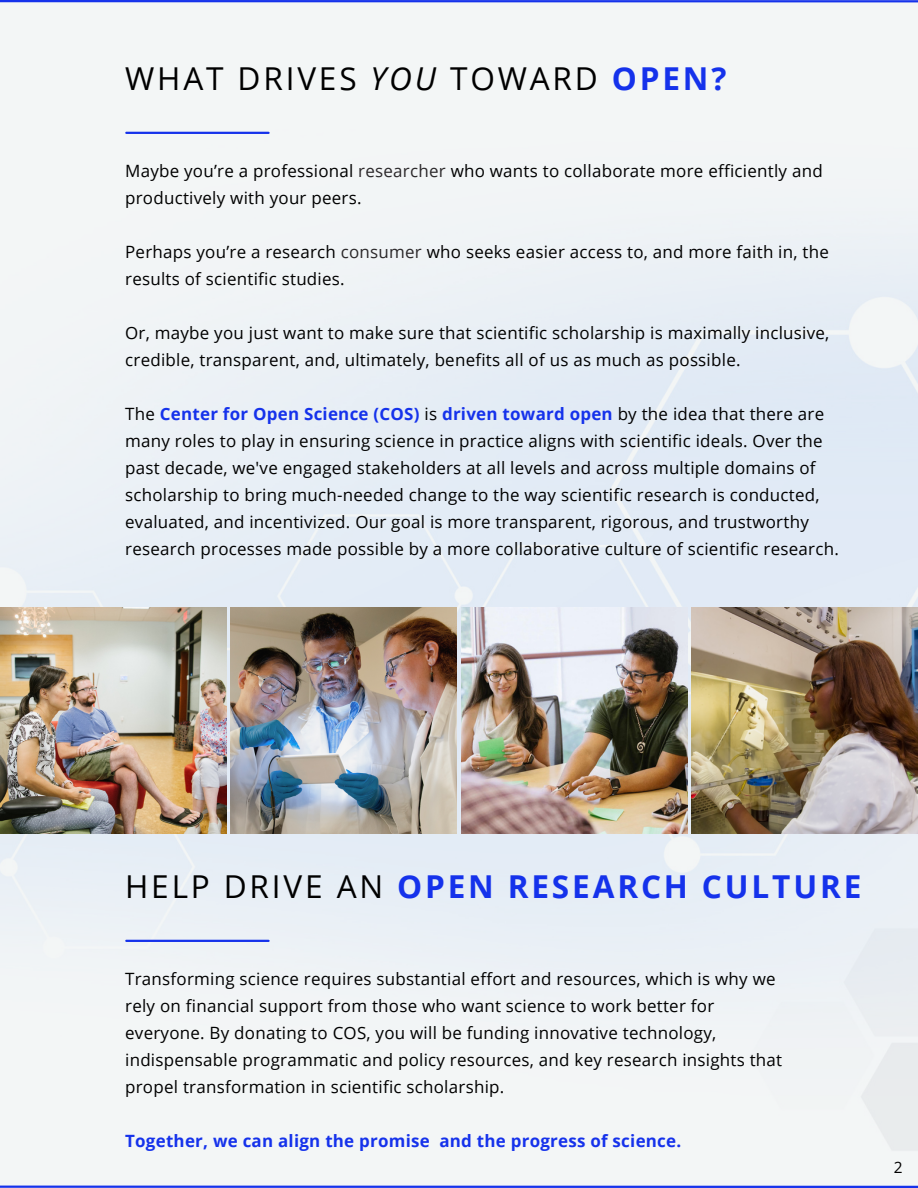
<style>
.page{position:relative;width:918px;height:1188px;background:#fff}
.page>*{position:absolute;margin:0;border:0;box-sizing:border-box;transform-origin:0 0}
.t1{font:700 31.5px "Open Sans";letter-spacing:.09em;color:#1532eb}
.t2{font:31.5px "Open Sans";letter-spacing:.09em;color:#000}
.t3{font:16.95px/27px "Open Sans";letter-spacing:.015em;color:#000}
.t4{font:700 16.95px "Open Sans";letter-spacing:.015em;color:#1532eb}
.t5{font:15.45px "Open Sans";color:#000}
.s1{font-style:italic}
.s2{font-weight:700;color:#1532eb}
.s3{color:#2b282a}
.s4{font-weight:400;color:#000}
</style>
<div class="page">
<img style="left:0;top:2px;width:918px;height:1184px">
<hr style="left:126px;top:132px;width:143px;height:2px;background:#1532eb">
<hr style="left:0;top:0;width:918px;height:2px;background:#1532eb">
<hr style="left:0;top:1186px;width:918px;height:2px;background:#1532eb">
<hr style="left:126px;top:940px;width:143px;height:2px;background:#1532eb">
<img style="left:0;top:607px;width:226px;height:227px">
<img style="left:461px;top:607px;width:226px;height:227px">
<img style="left:692px;top:607px;width:226px;height:227px">
<img style="left:231px;top:607px;width:226px;height:227px">
<p class="t2" style="left:125px;top:56px;width:603px">WHAT DRIVES <span class="s1">YOU</span> TOWARD <span class="s2">OPEN?</span></p>
<p class="t3" style="left:125px;top:157px;width:699px">Maybe you’re a professional <span class="s3">researcher</span> who wants to collaborate more efficiently and productively with your peers.</p>
<p class="t3" style="left:125px;top:238px;width:705px">Perhaps you’re a research <span class="s3">consumer</span> who seeks easier access to, and more faith in, the results of scientific studies.</p>
<p class="t3" style="left:125px;top:319px;width:706px">Or, maybe you just want to make sure that scientific scholarship is maximally inclusive, credible, transparent, and, ultimately, benefits all of us as much as possible.</p>
<p class="t3" style="left:125px;top:400px;width:715px">The <span class="s2">Center for Open Science (COS)</span> is <span class="s2">driven toward open</span> by the idea that there are many roles to play in ensuring science in practice aligns with scientific ideals. Over the past decade, we've engaged stakeholders at all levels and across multiple domains of scholarship to bring much-needed change to the way scientific research is conducted, evaluated, and incentivized. Our goal is more transparent, rigorous, and trustworthy research processes made possible by a more collaborative culture of scientific research.</p>
<p class="t1" style="left:125px;top:864px;width:738px"><span class="s4">HELP DRIVE AN</span> OPEN RESEARCH CULTURE</p>
<p class="t3" style="left:125px;top:965px;width:659px">Transforming science requires substantial effort and resources, which is why we rely on financial support from those who want science to work better for everyone. By donating to COS, you will be funding innovative technology, indispensable programmatic and policy resources, and key research insights that propel transformation in scientific scholarship.</p>
<p class="t4" style="left:125px;top:1129px;width:558px">Together, we can align the promise and the progress of science.</p>
<p class="t5" style="left:894px;top:1156px;width:10px">2</p>
</div>
